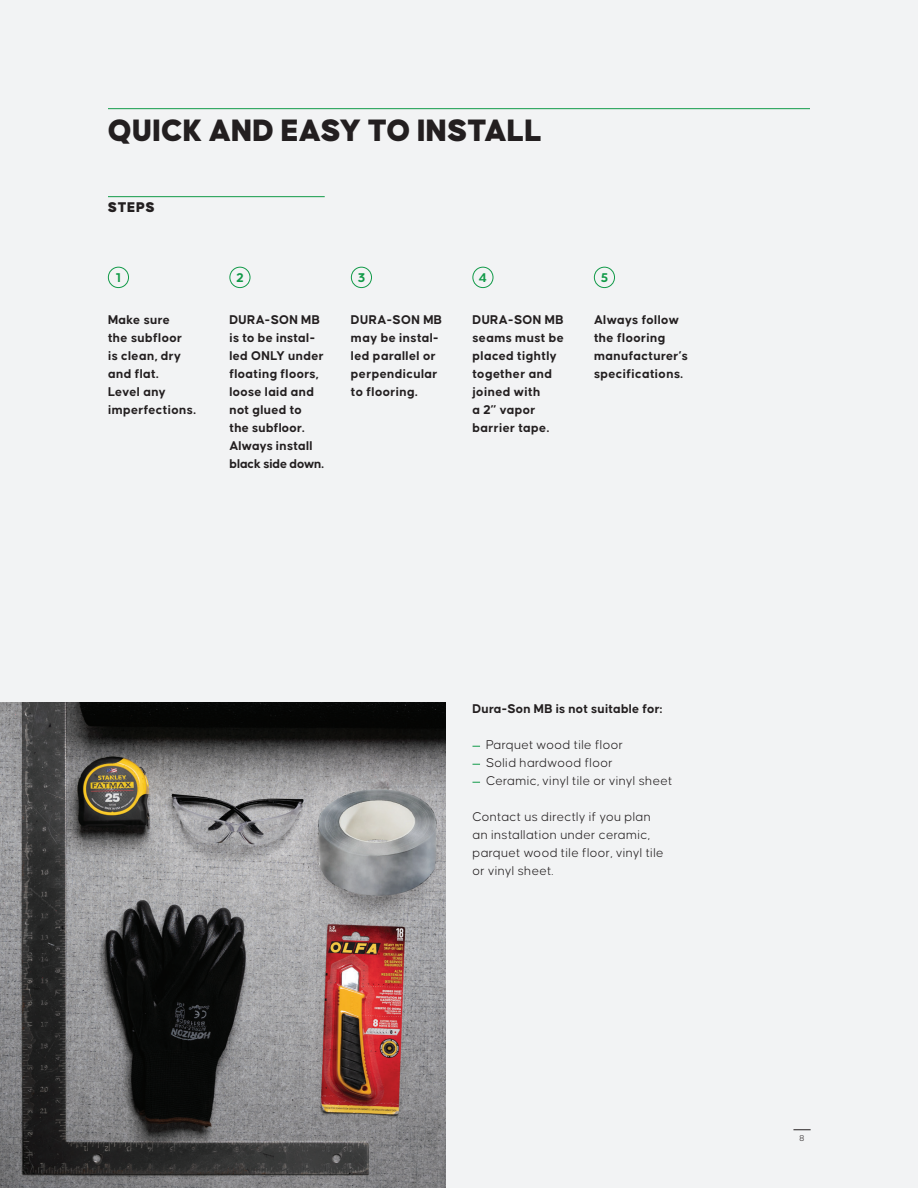
<style>
.page{position:relative;width:918px;height:1188px;background:#f2f3f4}
.page>*{position:absolute;margin:0;border:0;box-sizing:border-box;transform-origin:0 0}
.t1{font:900 33px "Causten";color:#231f20}
.t2{font:900 15px "Causten";letter-spacing:.035em;color:#231f20}
.t3{font:700 13.5px/18px "Causten";letter-spacing:.025em;color:#231f20}
.t4{font:300 13.5px/18px "Causten";letter-spacing:.025em;color:#231f20}
.t5{font:700 13.5px "Causten";color:#119a48}
.t6{font:300 9px "Causten";color:#231f20}
</style>
<div class="page">
<img style="left:0;top:703px;width:446px;height:485px">
<svg style="left:793px;top:1130px;width:18px;height:1px"></svg>
<hr style="left:108px;top:108px;width:702px;height:1px;background:#119a48">
<hr style="left:108px;top:196px;width:217px;height:1px;background:#119a48">
<div style="left:108px;top:267px;width:21px;height:21px;border:1px solid #119a48;border-radius:50%"></div>
<div style="left:229px;top:267px;width:21px;height:21px;border:1px solid #119a48;border-radius:50%"></div>
<div style="left:351px;top:267px;width:21px;height:21px;border:1px solid #119a48;border-radius:50%"></div>
<div style="left:472px;top:267px;width:21px;height:21px;border:1px solid #119a48;border-radius:50%"></div>
<div style="left:594px;top:267px;width:21px;height:21px;border:1px solid #119a48;border-radius:50%"></div>
<h1 class="t1" style="left:108px;top:111px;width:435px">QUICK AND EASY TO INSTALL</h1>
<p class="t2" style="left:108px;top:199px;width:48px">STEPS</p>
<p class="t5" style="left:116px;top:270px;width:6px">1</p>
<p class="t3" style="left:108px;top:310px;width:89px">Make sure<br>the subfloor<br>is clean, dry and flat.<br>Level any imperfections.</p>
<p class="t5" style="left:236px;top:270px;width:9px">2</p>
<p class="t3" style="left:230px;top:310px;width:96px">DURA-SON MB is to be instal&shy;led ONLY under floating floors, loose laid and not glued to the subfloor.<br>Always install black side down.</p>
<p class="t5" style="left:358px;top:270px;width:9px">3</p>
<p class="t3" style="left:351px;top:310px;width:93px">DURA-SON MB may be instal&shy;led parallel or perpendicular to flooring.</p>
<p class="t5" style="left:479px;top:270px;width:9px">4</p>
<p class="t3" style="left:473px;top:310px;width:93px">DURA-SON MB seams must be placed tightly together and joined with<br>a 2” vapor barrier tape.</p>
<p class="t5" style="left:601px;top:270px;width:9px">5</p>
<p class="t3" style="left:594px;top:310px;width:96px">Always follow the flooring manufacturer’s specifications.</p>
<p class="t3" style="left:472px;top:699px;width:192px">Dura-Son MB is not suitable for:</p>
<p class="t4" style="left:486px;top:736px;width:188px">Parquet wood tile floor<br>Solid hardwood floor<br>Ceramic, vinyl tile or vinyl sheet</p>
<p class="t4" style="left:472px;top:808px;width:193px">Contact us directly if you plan an installation under ceramic, parquet wood tile floor, vinyl tile or vinyl sheet.</p>
<p class="t6" style="left:800px;top:1133px;width:6px">8</p>
</div>
